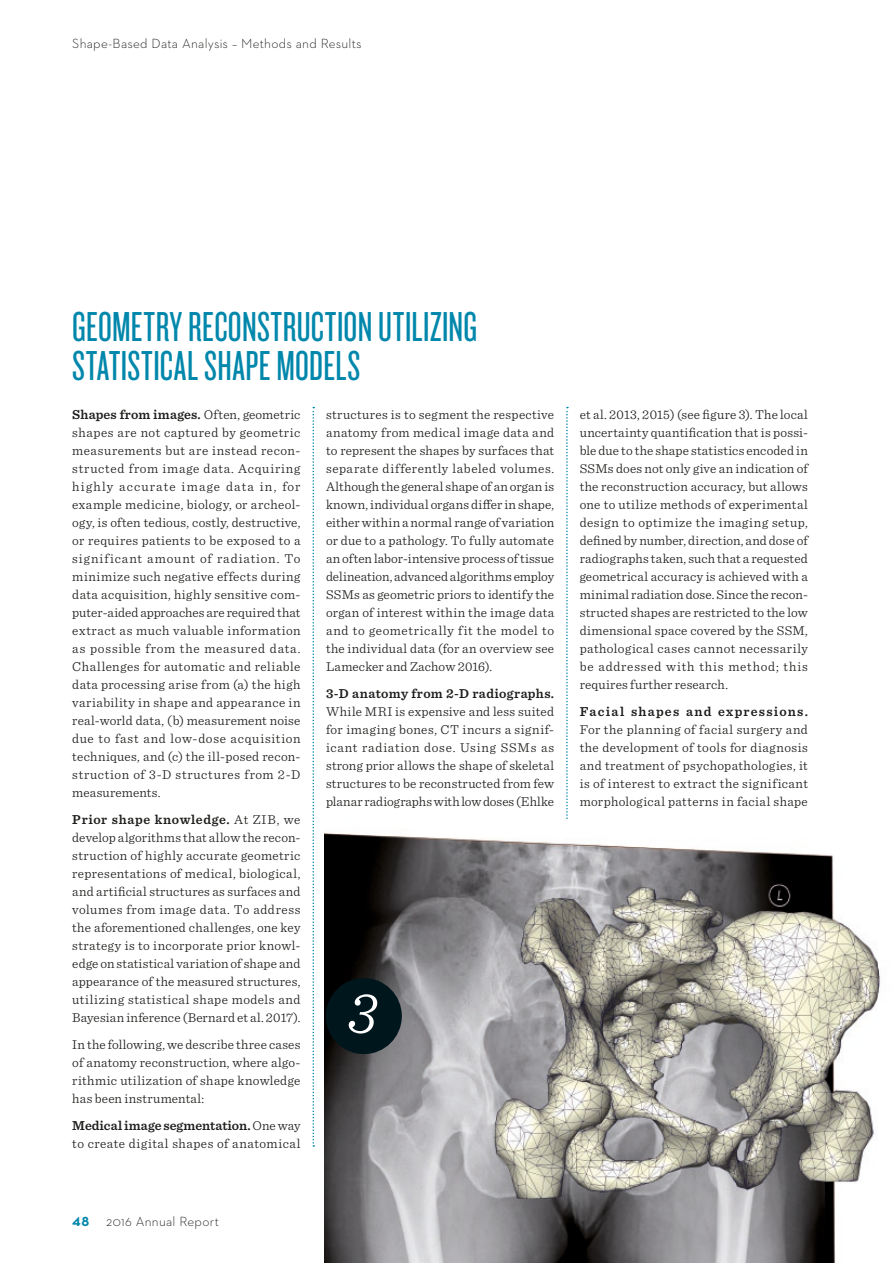
<style>
.page{position:relative;width:893px;height:1263px;background:#fff}
.page>*{position:absolute;margin:0;border:0;box-sizing:border-box;transform-origin:0 0}
.Bildzahlen{font:italic 300 60px "Sentinel";color:#fff}
.Head_Spalte_KO_HTF27{font:43.5px/39px "Knockout HTF27 Junior Bantamwt";letter-spacing:.01em;color:#0087ab}
.Text_Spaltenanfang_9{font:300 13.5px/18px "Sentinel";letter-spacing:.02em;color:#1d1d1b;text-align:justify}
.Text_Spaltenanfang_9-2{font:300 13.5px/18px "Sentinel";letter-spacing:.04em;color:#1d1d1b}
.Kopf-_und_Fusszeile{font:300 13.5px "Neutraface 2 Text";letter-spacing:.015em;color:#1d1d1b}
.t1{font:700 13.5px "Neutraface 2 Text";color:#0087ab}
.s1{font-weight:600}
</style>
<div class="page">
<svg style="left:312px;top:407px;width:2px;height:740px"></svg>
<svg style="left:566px;top:407px;width:2px;height:412px"></svg>
<img style="left:325px;top:833px;width:555px;height:430px">
<div style="left:326px;top:978px;width:76px;height:76px;background:#00161d;border-radius:50%"></div>
<p class="Kopf-_und_Fusszeile" style="left:72px;top:35px;width:291px">Shape-Based Data Analysis – Methods and Results</p>
<p class="Head_Spalte_KO_HTF27" style="left:72px;top:308px;width:406px">GEOMETRY RECONSTRUCTION UTILIZING<br>STATISTICAL SHAPE MODELS</p>
<p class="Text_Spaltenanfang_9" style="left:72px;top:405px;width:230px"><span class="s1">Shapes from images.</span> Often, geometric shapes are not captured by geometric measurements but are instead recon&shy;structed from image data. Acquiring highly accurate image data in, for example medicine, biology, or archeol&shy;ogy, is often tedious, costly, destructive, or requires patients to be exposed to a significant amount of radiation. To minimize such negative effects during data acquisition, highly sensitive com&shy;puter-aided approaches are required that extract as much valuable information as possible from the measured data.<br>Challenges for automatic and reliable data processing arise from (a) the high variability in shape and appearance in real-world data, (b) measurement noise due to fast and low-dose acquisition techniques, and (c) the ill-posed recon&shy;struction of 3-D structures from 2-D measurements.</p>
<p class="Text_Spaltenanfang_9" style="left:72px;top:810px;width:230px"><span class="s1">Prior shape knowledge.</span> At ZIB, we develop algorithms that allow the recon&shy;struction of highly accurate geometric representations of medical, biological, and artificial structures as surfaces and volumes from image data. To address the aforementioned challenges, one key strategy is to incorporate prior knowl&shy;edge on statistical variation of shape and appearance of the measured structures, utilizing statistical shape models and Bayesian inference (Bernard et al. 2017).</p>
<p class="Text_Spaltenanfang_9" style="left:72px;top:1035px;width:230px">In the following, we describe three cases of anatomy reconstruction, where algo&shy;rithmic utilization of shape knowledge has been instrumental:</p>
<p class="Text_Spaltenanfang_9-2" style="left:72px;top:1116px;width:230px"><span class="s1">Medical image segmentation.</span> One way to create digital shapes of anatomical</p>
<p class="Text_Spaltenanfang_9" style="left:326px;top:405px;width:230px">structures is to segment the respective anatomy from medical image data and to represent the shapes by surfaces that separate differently labeled volumes.<br>Although the general shape of an organ is known, individual organs differ in shape, either within a normal range of variation or due to a pathology. To fully automate an often labor-intensive process of tissue delineation, advanced algorithms employ SSMs as geometric priors to identify the organ of interest within the image data and to geometrically fit the model to the individual data (for an overview see Lamecker and Zachow 2016).</p>
<p class="Text_Spaltenanfang_9" style="left:326px;top:684px;width:230px"><span class="s1">3-D anatomy from 2-D radiographs.<br></span>While MRI is expensive and less suited for imaging bones, CT incurs a signif&shy;icant radiation dose. Using SSMs as strong prior allows the shape of skeletal structures to be reconstructed from few planar radiographs with low doses (Ehlke</p>
<p class="Bildzahlen" style="left:347px;top:968px;width:32px">3</p>
<p class="Text_Spaltenanfang_9" style="left:580px;top:405px;width:230px">et al. 2013, 2015) (see figure 3). The local uncertainty quantification that is possi&shy;ble due to the shape statistics encoded in SSMs does not only give an indication of the reconstruction accuracy, but allows one to utilize methods of experimental design to optimize the imaging setup, defined by number, direction, and dose of radiographs taken, such that a requested geometrical accuracy is achieved with a minimal radiation dose. Since the recon&shy;structed shapes are restricted to the low dimensional space covered by the SSM, pathological cases cannot necessarily be addressed with this method; this requires further research.</p>
<p class="Text_Spaltenanfang_9" style="left:580px;top:702px;width:230px"><span class="s1">Facial shapes and expressions.<br></span>For the planning of facial surgery and the development of tools for diagnosis and treatment of psychopathologies, it is of interest to extract the significant morphological patterns in facial shape</p>
<p class="t1" style="left:72px;top:1213px;width:19px">48</p>
<p class="Kopf-_und_Fusszeile" style="left:106px;top:1213px;width:114px">2016 Annual Report</p>
</div>
